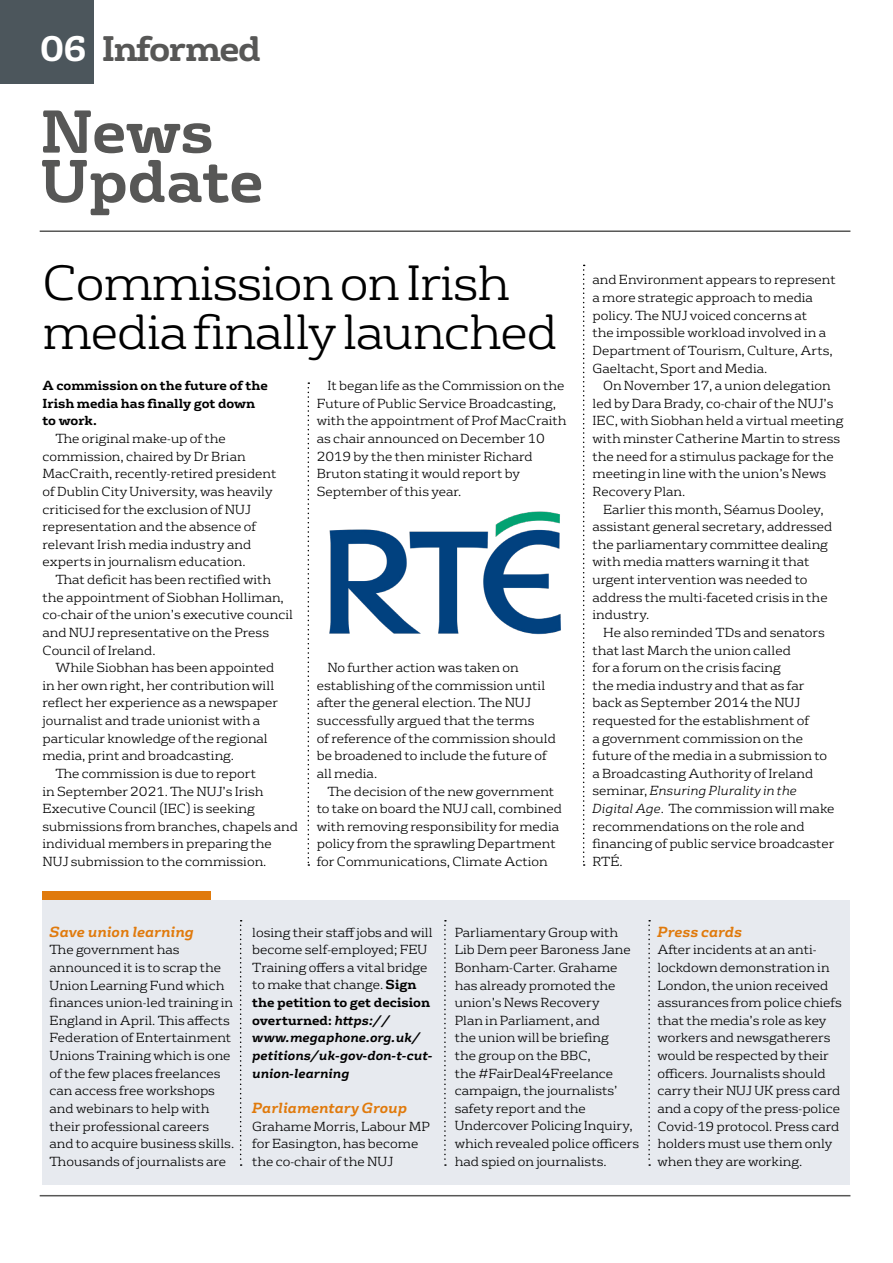
<style>
.page{position:relative;width:893px;height:1263px;background:#fff}
.page>*{position:absolute;margin:0;border:0;box-sizing:border-box;transform-origin:0 0}
.t1{font:700 58.5px/49.5px "FS Rufus";color:#575756}
.t2{font:300 48px/49.5px "FS Rufus";letter-spacing:-.025em;color:#000}
.t3{font:700 34.5px "FS Rufus";letter-spacing:-.045em;color:#575756}
.t4{font:italic 700 14.25px "FS Rufus";color:#e07a0c}
.t5{font:300 12.75px/17.5px "FS Rufus";color:#000}
.t6{font:700 12.75px/17.5px "FS Rufus";color:#000}
.t7{font:italic 300 12.75px "FS Rufus";color:#000}
.s1{color:#fff}
.s2{font-style:normal}
.s3{font-style:italic}
.s4{font-weight:700}
.s5{font-weight:700;font-style:italic}
</style>
<div class="page">
<div style="left:0;top:0;width:94px;height:84px;background:#4c565c"></div>
<hr style="left:40px;top:230px;width:810px;height:2px;background:#575756">
<hr style="left:40px;top:1195px;width:810px;height:1px;background:#575756">
<svg style="left:583px;top:265px;width:2px;height:601px"></svg>
<svg style="left:308px;top:382px;width:1px;height:484px"></svg>
<img style="left:329px;top:511px;width:232px;height:124px">
<div style="left:43px;top:900px;width:807px;height:285px;background:#e7eaef"></div>
<div style="left:43px;top:891px;width:168px;height:9px;background:#e07a0c"></div>
<svg style="left:240px;top:920px;width:2px;height:246px"></svg>
<svg style="left:444px;top:920px;width:2px;height:246px"></svg>
<svg style="left:648px;top:920px;width:2px;height:246px"></svg>
<h3 class="t3" style="left:40px;top:19px;width:223px"><span class="s1">06</span> Informed</h3>
<h1 class="t1" style="left:40px;top:102px;width:225px">News<br>Update</h1>
<h2 class="t2" style="left:43px;top:254px;width:517px">Commission on Irish media finally launched</h2>
<p class="t5" style="left:593px;top:270px;width:245px">and Environment appears to represent a more strategic approach to media policy. The NUJ voiced concerns at<br>the impossible workload involved in a Department of Tourism, Culture, Arts, Gaeltacht, Sport and Media.</p>
<p class="t5" style="left:603px;top:376px;width:229px">On November 17, a union delegation</p>
<p class="t5" style="left:593px;top:393px;width:242px">led by Dara Brady, co-chair of the NUJ’s</p>
<p class="t5" style="left:593px;top:411px;width:252px">IEC, with Siobhan held a virtual meeting</p>
<p class="t5" style="left:593px;top:429px;width:249px">with minster Catherine Martin to stress</p>
<p class="t5" style="left:593px;top:446px;width:243px">the need for a stimulus package for the</p>
<p class="t5" style="left:593px;top:464px;width:235px">meeting in line with the union’s News</p>
<p class="t5" style="left:593px;top:481px;width:94px">Recovery Plan.</p>
<p class="t5" style="left:603px;top:499px;width:222px">Earlier this month, Séamus Dooley,</p>
<p class="t5" style="left:593px;top:517px;width:241px">assistant general secretary, addressed</p>
<p class="t5" style="left:593px;top:534px;width:237px">the parliamentary committee dealing</p>
<p class="t5" style="left:593px;top:552px;width:219px">with media matters warning it that</p>
<p class="t5" style="left:593px;top:570px;width:217px">urgent intervention was needed to</p>
<p class="t5" style="left:593px;top:587px;width:237px">address the multi-faceted crisis in the</p>
<p class="t5" style="left:593px;top:605px;width:58px">industry.</p>
<p class="t5" style="left:603px;top:622px;width:223px">He also reminded TDs and senators</p>
<p class="t5" style="left:593px;top:640px;width:200px">that last March the union called</p>
<p class="t5" style="left:593px;top:658px;width:190px">for a forum on the crisis facing</p>
<p class="t5" style="left:593px;top:675px;width:213px">the media industry and that as far</p>
<p class="t5" style="left:593px;top:693px;width:209px">back as September 2014 the NUJ</p>
<p class="t5" style="left:593px;top:711px;width:218px">requested for the establishment of</p>
<p class="t5" style="left:593px;top:728px;width:212px">a government commission on the</p>
<p class="t5" style="left:593px;top:746px;width:236px">future of the media in a submission to</p>
<p class="t5" style="left:593px;top:763px;width:222px">a Broadcasting Authority of Ireland</p>
<p class="t7" style="left:593px;top:780px;width:206px"><span class="s2">seminar,</span> Ensuring Plurality in the</p>
<p class="t5" style="left:593px;top:799px;width:243px"><span class="s3">Digital Age</span>. The commission will make</p>
<p class="t5" style="left:593px;top:816px;width:214px">recommendations on the role and</p>
<p class="t5" style="left:593px;top:834px;width:243px">financing of public service broadcaster</p>
<p class="t5" style="left:593px;top:851px;width:32px">RTÉ.</p>
<p class="t6" style="left:43px;top:376px;width:227px">A commission on the future of the<br>Irish media has finally got down to work.</p>
<p class="t5" style="left:43px;top:429px;width:235px;text-indent:13px">The original make-up of the commission, chaired by Dr Brian MacCraith, recently-retired president of Dublin City University, was heavily criticised for the exclusion of NUJ representation and the absence of relevant Irish media industry and experts in journalism education.</p>
<p class="t5" style="left:43px;top:570px;width:252px;text-indent:13px">That deficit has been rectified with the appointment of Siobhan Holliman, co-chair of the union’s executive council and NUJ representative on the Press Council of Ireland.</p>
<p class="t5" style="left:55px;top:658px;width:220px">While Siobhan has been appointed</p>
<p class="t5" style="left:43px;top:675px;width:233px">in her own right, her contribution will</p>
<p class="t5" style="left:43px;top:693px;width:237px">reflect her experience as a newspaper</p>
<p class="t5" style="left:43px;top:711px;width:219px">journalist and trade unionist with a</p>
<p class="t5" style="left:43px;top:728px;width:227px">particular knowledge of the regional</p>
<p class="t5" style="left:43px;top:746px;width:193px">media, print and broadcasting.</p>
<p class="t5" style="left:55px;top:763px;width:202px">The commission is due to report</p>
<p class="t5" style="left:43px;top:781px;width:223px">in September 2021. The NUJ’s Irish</p>
<p class="t5" style="left:43px;top:799px;width:214px">Executive Council (IEC) is seeking</p>
<p class="t5" style="left:43px;top:816px;width:257px">submissions from branches, chapels and</p>
<p class="t5" style="left:43px;top:834px;width:231px">individual members in preparing the</p>
<p class="t5" style="left:43px;top:852px;width:225px">NUJ submission to the commission.</p>
<p class="t5" style="left:317px;top:376px;width:251px;text-indent:11px">It began life as the Commission on the Future of Public Service Broadcasting, with the appointment of Prof MacCraith as chair announced on December 10<br>2019 by the then minister Richard Bruton stating it would report by September of this year.</p>
<p class="t5" style="left:317px;top:658px;width:241px;text-indent:11px">No further action was taken on establishing of the commission until after the general election. The NUJ successfully argued that the terms<br>of reference of the commission should be broadened to include the future of all media.</p>
<p class="t5" style="left:317px;top:781px;width:247px;text-indent:11px">The decision of the new government to take on board the NUJ call, combined with removing responsibility for media policy from the sprawling Department for Communications, Climate Action</p>
<p class="t4" style="left:50px;top:919px;width:146px">Save union learning</p>
<p class="t5" style="left:50px;top:940px;width:186px">The government has announced it is to scrap the<br>Union Learning Fund which finances union-led training in<br>England in April. This affects<br>Federation of Entertainment<br>Unions Training which is one of the few places freelances can access free workshops and webinars to help with their professional careers and to acquire business skills.<br>Thousands of journalists are</p>
<p class="t5" style="left:252px;top:922px;width:182px">losing their staff jobs and will become self-employed; FEU<br>Training offers a vital bridge to make that change. <span class="s4">Sign the petition to get decision overturned:</span> <span class="s5">https:// www.megaphone.org.uk/ petitions/uk-gov-don-t-cut&shy;union-learning</span></p>
<p class="t4" style="left:252px;top:1095px;width:156px">Parliamentary Group</p>
<p class="t5" style="left:252px;top:1116px;width:179px">Grahame Morris, Labour MP for Easington, has become the co-chair of the NUJ</p>
<p class="t5" style="left:455px;top:922px;width:186px">Parliamentary Group with<br>Lib Dem peer Baroness Jane<br>Bonham-Carter. Grahame has already promoted the union’s News Recovery<br>Plan in Parliament, and<br>the union will be briefing<br>the group on the BBC,<br>the #FairDeal4Freelance campaign, the journalists’ safety report and the<br>Undercover Policing Inquiry, which revealed police officers had spied on journalists.</p>
<p class="t4" style="left:657px;top:919px;width:86px">Press cards</p>
<p class="t5" style="left:657px;top:940px;width:186px">After incidents at an anti&shy;lockdown demonstration in<br>London, the union received assurances from police chiefs that the media’s role as key workers and newsgatherers would be respected by their officers. Journalists should carry their NUJ UK press card and a copy of the press-police<br>Covid-19 protocol. Press card holders must use them only when they are working.</p>
</div>
